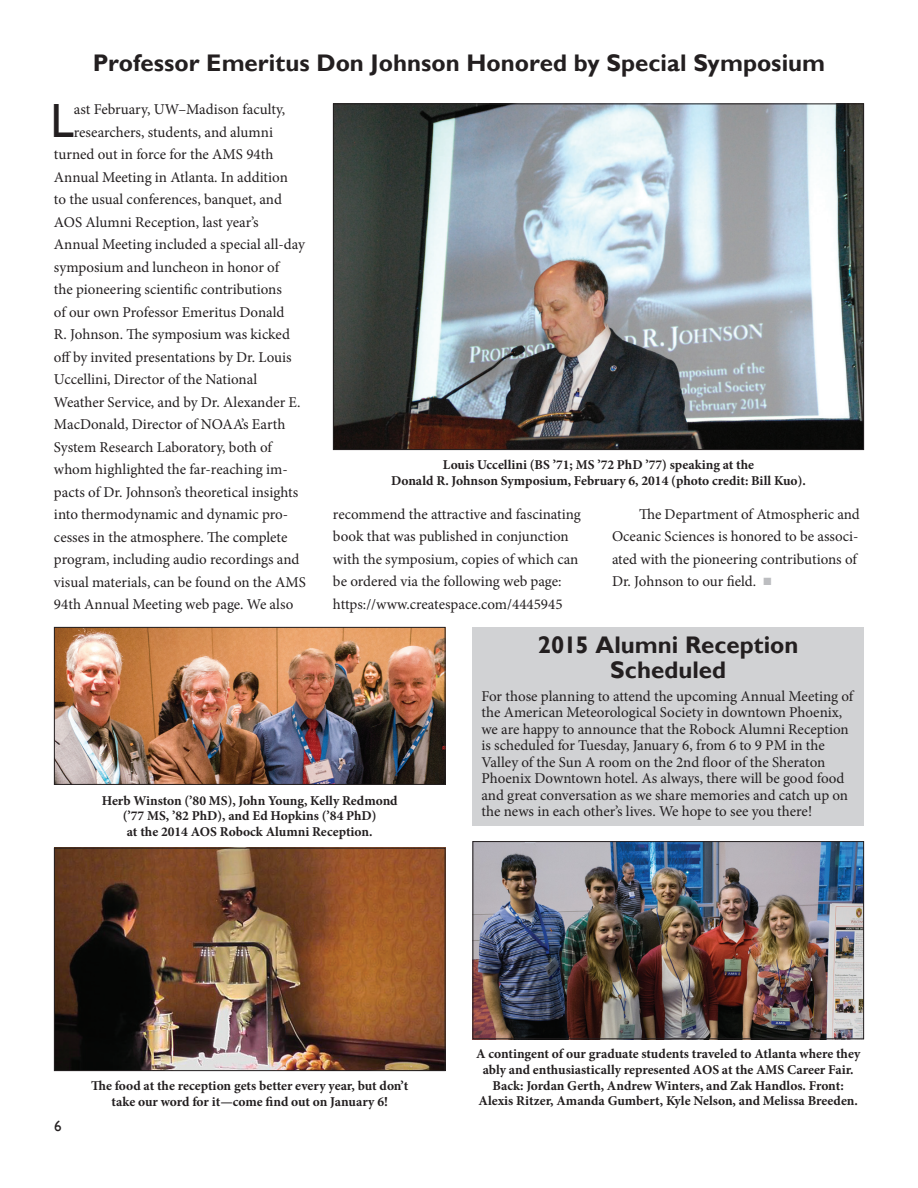
<style>
.page{position:relative;width:918px;height:1188px;background:#fff}
.page>*{position:absolute;margin:0;border:0;box-sizing:border-box;transform-origin:0 0}
.t1{font:48px "Gill Sans";color:#231f20}
.t2{font:700 24px/25.5px "Gill Sans";color:#231f20;text-align:center}
.t3{font:15px/22.5px "Minion Pro";color:#231f20}
.t4{font:15px "Gill Sans";color:#231f20}
.t5{font:700 13.5px/15.8px "Minion Pro";color:#231f20;text-align:center}
.s1{color:#bcbdc0}
</style>
<div class="page">
<img style="left:474px;top:843px;width:388px;height:194px">
<div style="left:472px;top:841px;width:392px;height:198px;border:1px solid #231f20"></div>
<img style="left:56px;top:850px;width:388px;height:219px">
<div style="left:54px;top:848px;width:392px;height:223px;border:1px solid #231f20"></div>
<img style="left:56px;top:629px;width:388px;height:154px">
<div style="left:54px;top:627px;width:392px;height:158px;border:1px solid #231f20"></div>
<img style="left:335px;top:106px;width:527px;height:342px">
<div style="left:472px;top:627px;width:392px;height:198px;background:#d1d2d4"></div>
<h2 class="t2" style="left:93px;top:50px;width:734px">Professor Emeritus Don Johnson Honored by Special Symposium</h2>
<h1 class="t1" style="left:50px;top:93px;width:25px">L</h1>
<p class="t3" style="left:74px;top:98px;width:213px">ast February, UW–Madison faculty,</p>
<p class="t3" style="left:74px;top:121px;width:201px">researchers, students, and alumni</p>
<p class="t3" style="left:54px;top:143px;width:221px">turned out in force for the AMS 94th</p>
<p class="t3" style="left:54px;top:166px;width:235px">Annual Meeting in Atlanta. In addition</p>
<p class="t3" style="left:54px;top:188px;width:230px">to the usual conferences, banquet, and</p>
<p class="t3" style="left:54px;top:211px;width:206px">AOS Alumni Reception, last year’s</p>
<p class="t3" style="left:54px;top:233px;width:253px">Annual Meeting included a special all-day</p>
<p class="t3" style="left:54px;top:256px;width:227px">symposium and luncheon in honor of</p>
<p class="t3" style="left:54px;top:278px;width:229px">the pioneering scientific contributions</p>
<p class="t3" style="left:54px;top:301px;width:232px">of our own Professor Emeritus Donald</p>
<p class="t3" style="left:54px;top:323px;width:237px">R. Johnson. The symposium was kicked</p>
<p class="t3" style="left:54px;top:346px;width:239px">off by invited presentations by Dr. Louis</p>
<p class="t3" style="left:54px;top:368px;width:205px">Uccellini, Director of the National</p>
<p class="t3" style="left:54px;top:391px;width:248px">Weather Service, and by Dr. Alexander E.</p>
<p class="t3" style="left:54px;top:413px;width:233px">MacDonald, Director of NOAA’s Earth</p>
<p class="t3" style="left:54px;top:436px;width:220px">System Research Laboratory, both of</p>
<p class="t3" style="left:54px;top:458px;width:235px">whom highlighted the far-reaching im-</p>
<p class="t3" style="left:54px;top:481px;width:246px">pacts of Dr. Johnson’s theoretical insights</p>
<p class="t3" style="left:54px;top:503px;width:236px">into thermodynamic and dynamic pro-</p>
<p class="t3" style="left:54px;top:526px;width:235px">cesses in the atmosphere. The complete</p>
<p class="t3" style="left:54px;top:548px;width:247px">program, including audio recordings and</p>
<p class="t3" style="left:54px;top:571px;width:253px">visual materials, can be found on the AMS</p>
<p class="t3" style="left:54px;top:593px;width:241px">94th Annual Meeting web page. We also</p>
<p class="t5" style="left:391px;top:456px;width:416px">Louis Uccellini (BS ’71; MS ’72 PhD ’77) speaking at the<br>Donald R. Johnson Symposium, February 6, 2014 (photo credit: Bill Kuo).</p>
<p class="t3" style="left:333px;top:503px;width:249px">recommend the attractive and fascinating book that was published in conjunction with the symposium, copies of which can be ordered via the following web page: https://www.createspace.com/4445945</p>
<p class="t3" style="left:612px;top:503px;width:249px;text-indent:27px">The Department of Atmospheric and Oceanic Sciences is honored to be associ&shy;ated with the pioneering contributions of Dr. Johnson to our field. <span class="s1">■</span></p>
<p class="t5" style="left:102px;top:792px;width:297px">Herb Winston (’80 MS), John Young, Kelly Redmond (’77 MS, ’82 PhD), and Ed Hopkins (’84 PhD)<br>at the 2014 AOS Robock Alumni Reception.</p>
<h2 class="t2" style="left:538px;top:632px;width:262px">2015 Alumni Reception<br>Scheduled</h2>
<p class="t3" style="left:482px;top:688px;width:373px;line-height:16.5px">For those planning to attend the upcoming Annual Meeting of the American Meteorological Society in downtown Phoenix, we are happy to announce that the Robock Alumni Reception is scheduled for Tuesday, January 6, from 6 to 9 PM in the Valley of the Sun A room on the 2nd floor of the Sheraton Phoenix Downtown hotel. As always, there will be good food and great conversation as we share memories and catch up on the news in each other’s lives. We hope to see you there!</p>
<p class="t4" style="left:54px;top:1117px;width:9px">6</p>
<p class="t5" style="left:91px;top:1077px;width:319px">The food at the reception gets better every year, but don’t take our word for it—come find out on January 6!</p>
<p class="t5" style="left:476px;top:1046px;width:386px">A contingent of our graduate students traveled to Atlanta where they ably and enthusiastically represented AOS at the AMS Career Fair.<br>Back: Jordan Gerth, Andrew Winters, and Zak Handlos. Front:<br>Alexis Ritzer, Amanda Gumbert, Kyle Nelson, and Melissa Breeden.</p>
</div>
